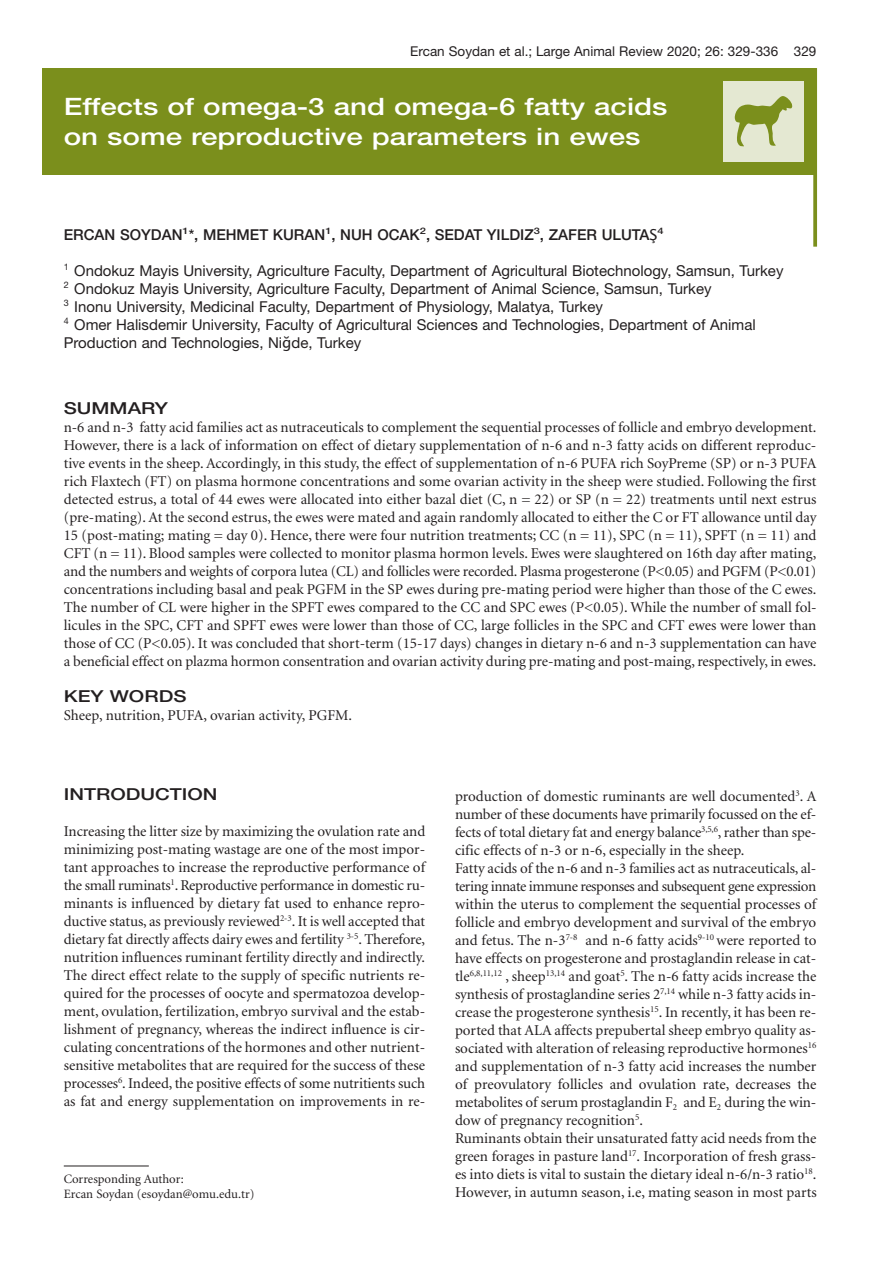
<style>
.page{position:relative;width:893px;height:1263px;background:#fff}
.page>*{position:absolute;margin:0;border:0;box-sizing:border-box;transform-origin:0 0}
.t1{font:67.5px "Animal";color:#7b8f1c}
.t2{font:500 24px/30px "Helvetica Neue";color:#fff;scale:1.23 1}
.t3{font:500 16.5px "Helvetica Neue";color:#231f20;scale:1.23 1}
.t4{font:15px/18px "Minion";color:#231f20;text-align:justify}
.t5{font:15px/18px "Helvetica Neue";color:#231f20}
.t6{font:500 15px "Helvetica Neue";color:#231f20}
.t7{font:13.5px "Helvetica Neue";color:#231f20}
.t8{font:12.75px/15px "Minion";color:#231f20}
.s1{font-family:"Lucida Grande";font-weight:400}
.s2{font-family:"Lucida Grande"}
</style>
<div class="page">
<hr style="left:64px;top:1165px;width:85px;height:1px;background:#231f20">
<svg style="left:813px;top:68px;width:4px;height:179px"></svg>
<div style="left:43px;top:68px;width:773px;height:106px;background:#7b8f1c"></div>
<div style="left:723px;top:81px;width:81px;height:81px;background:#e4e8d2"></div>
<p class="t7" style="left:410px;top:47px;width:408px">Ercan Soydan et al.; Large Animal Review 2020; 26: 329-336 329</p>
<h2 class="t2" style="left:64px;top:94px;width:492px">Effects of omega-3 and omega-6 fatty acids on some reproductive parameters in ewes</h2>
<h1 class="t1" style="left:734px;top:82px;width:60px">l</h1>
<p class="t6" style="left:64px;top:229px;width:601px">ERCAN SOYDAN<sup>1</sup>*, MEHMET KURAN<sup>1</sup>, NUH OCAK<sup>2</sup>, SEDAT YILDIZ<sup>3</sup>, ZAFER ULUTA<span class="s1">Ş</span><sup>4</sup></p>
<p class="t5" style="left:64px;top:263px;width:721px"><sup>1</sup> Ondokuz Mayis University, Agriculture Faculty, Department of Agricultural Biotechnology, Samsun, Turkey <sup>2</sup> Ondokuz Mayis University, Agriculture Faculty, Department of Animal Science, Samsun, Turkey<br><sup>3</sup> Inonu University, Medicinal Faculty, Department of Physiology, Malatya, Turkey<br><sup>4</sup> Omer Halisdemir University, Faculty of Agricultural Sciences and Technologies, Department of Animal Production and Technologies, Ni<span class="s2">ğ</span>de, Turkey</p>
<p class="t3" style="left:64px;top:402px;width:86px">SUMMARY</p>
<p class="t4" style="left:64px;top:419px;width:754px">n-6 and n-3 fatty acid families act as nutraceuticals to complement the sequential processes of follicle and embryo development.<br>However, there is a lack of information on effect of dietary supplementation of n-6 and n-3 fatty acids on different reproduc&shy;tive events in the sheep. Accordingly, in this study, the effect of supplementation of n-6 PUFA rich SoyPreme (SP) or n-3 PUFA rich Flaxtech (FT) on plasma hormone concentrations and some ovarian activity in the sheep were studied. Following the first detected estrus, a total of 44 ewes were allocated into either bazal diet (C, n = 22) or SP (n = 22) treatments until next estrus (pre-mating). At the second estrus, the ewes were mated and again randomly allocated to either the C or FT allowance until day 15 (post-mating; mating = day 0). Hence, there were four nutrition treatments; CC (n = 11), SPC (n = 11), SPFT (n = 11) and CFT (n = 11). Blood samples were collected to monitor plasma hormon levels. Ewes were slaughtered on 16th day after mating, and the numbers and weights of corpora lutea (CL) and follicles were recorded. Plasma progesterone (P&lt;0.05) and PGFM (P&lt;0.01) concentrations including basal and peak PGFM in the SP ewes during pre-mating period were higher than those of the C ewes.<br>The number of CL were higher in the SPFT ewes compared to the CC and SPC ewes (P&lt;0.05). While the number of small fol&shy;licules in the SPC, CFT and SPFT ewes were lower than those of CC, large follicles in the SPC and CFT ewes were lower than those of CC (P&lt;0.05). It was concluded that short-term (15-17 days) changes in dietary n-6 and n-3 supplementation can have a beneficial effect on plazma hormon consentration and ovarian activity during pre-mating and post-maing, respectively, in ewes.</p>
<p class="t3" style="left:64px;top:690px;width:101px">KEY WORDS</p>
<p class="t4" style="left:64px;top:707px;width:290px">Sheep, nutrition, PUFA, ovarian activity, PGFM.</p>
<p class="t3" style="left:64px;top:788px;width:126px">INTRODUCTION</p>
<p class="t4" style="left:64px;top:823px;width:363px">Increasing the litter size by maximizing the ovulation rate and minimizing post-mating wastage are one of the most impor&shy;tant approaches to increase the reproductive performance of the small ruminats<sup>1</sup>. Reproductive performance in domestic ru&shy;minants is influenced by dietary fat used to enhance repro&shy;ductive status, as previously reviewed<sup>2-3</sup>. It is well accepted that dietary fat directly affects dairy ewes and fertility <sup>3-5</sup>. Therefore, nutrition influences ruminant fertility directly and indirectly.<br>The direct effect relate to the supply of specific nutrients re&shy;quired for the processes of oocyte and spermatozoa develop&shy;ment, ovulation, fertilization, embryo survival and the estab&shy;lishment of pregnancy, whereas the indirect influence is cir&shy;culating concentrations of the hormones and other nutrient&shy;sensitive metabolites that are required for the success of these processes<sup>6</sup>. Indeed, the positive effects of some nutritients such as fat and energy supplementation on improvements in re-</p>
<p class="t8" style="left:64px;top:1173px;width:192px">Corresponding Author:<br>Ercan Soydan (esoydan@omu.edu.tr)</p>
<p class="t4" style="left:455px;top:788px;width:363px;text-align:left">production of domestic ruminants are well documented<sup>3</sup>. A number of these documents have primarily focussed on the ef&shy;fects of total dietary fat and energy balance<sup>3,5,6</sup>, rather than spe&shy;cific effects of n-3 or n-6, especially in the sheep.<br>Fatty acids of the n-6 and n-3 families act as nutraceuticals, al&shy;tering innate immune responses and subsequent gene expression within the uterus to complement the sequential processes of follicle and embryo development and survival of the embryo and fetus. The n-3<sup>7-8</sup> and n-6 fatty acids<sup>9-10</sup> were reported to have effects on progesterone and prostaglandin release in cat&shy;tle<sup>6,8,11,12</sup> , sheep<sup>13,14</sup> and goat<sup>5</sup>. The n-6 fatty acids increase the synthesis of prostaglandine series 2<sup>7,14</sup> while n-3 fatty acids in&shy;crease the progesterone synthesis<sup>15</sup>. In recently, it has been re&shy;ported that ALA affects prepubertal sheep embryo quality as&shy;sociated with alteration of releasing reproductive hormones<sup>16 </sup>and supplementation of n-3 fatty acid increases the number of preovulatory follicles and ovulation rate, decreases the metabolites of serum prostaglandin F<sub>2</sub> and E<sub>2</sub> during the win&shy;dow of pregnancy recognition<sup>5</sup>.<br>Ruminants obtain their unsaturated fatty acid needs from the green forages in pasture land<sup>17</sup>. Incorporation of fresh grass&shy;es into diets is vital to sustain the dietary ideal n-6/n-3 ratio<sup>18</sup>.<br>However, in autumn season, i.e, mating season in most parts</p>
</div>
